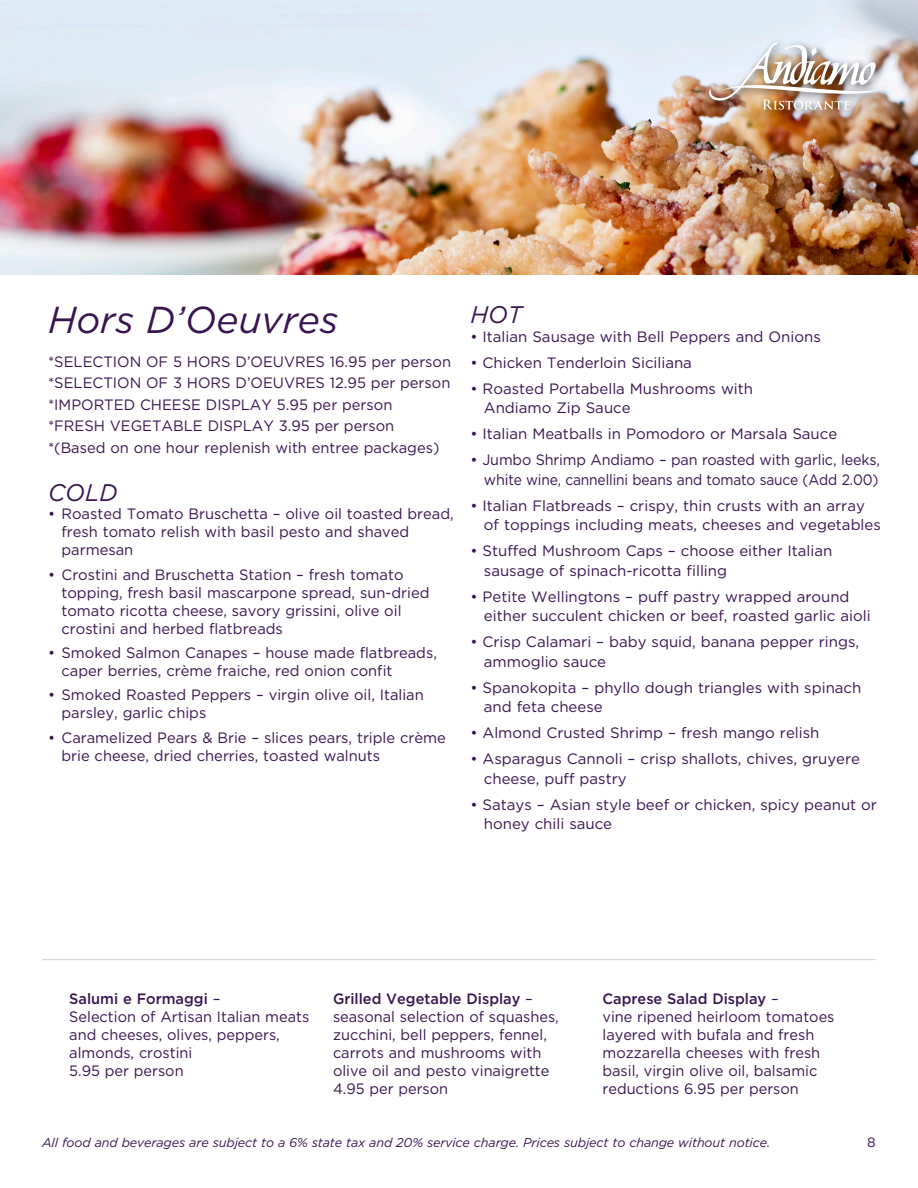
<style>
.page{position:relative;width:918px;height:1188px;background:#fff}
.page>*{position:absolute;margin:0;border:0;box-sizing:border-box;transform-origin:0 0}
._1_Header{font:italic 37.5px "Gotham";color:#381451}
.all_caps__lg{font:italic 24px "Gotham";color:#381451}
.bullets{font:15px/19.5px "Gotham";color:#381451}
.all_caps__lg-2{font:15px/18px "Gotham";color:#381451}
._3_Body{font:15px "Gotham";color:#381451}
.t1{font:13.5px "Gotham";color:#381451}
.t2{font:italic 12.75px "Gotham";letter-spacing:-.01em;color:#381451}
.s1{font-weight:500}
</style>
<div class="page">
<img style="left:0;top:0;width:918px;height:274px">
<div style="left:704px;top:38px;width:188px;height:82px;background:#231f20;opacity:.75"></div>
<img style="left:708px;top:41px;width:176px;height:69px">
<hr style="left:42px;top:959px;width:834px;height:1px;background:#d7cbda">
<p class="_1_Header" style="left:48px;top:296px;width:292px">Hors D’Oeuvres</p>
<p class="_3_Body" style="left:48px;top:352px;width:405px">*SELECTION OF 5 HORS D’OEUVRES 16.95 per person</p>
<p class="_3_Body" style="left:48px;top:374px;width:404px">*SELECTION OF 3 HORS D’OEUVRES 12.95 per person</p>
<p class="_3_Body" style="left:48px;top:395px;width:346px">*IMPORTED CHEESE DISPLAY 5.95 per person</p>
<p class="_3_Body" style="left:48px;top:417px;width:348px">*FRESH VEGETABLE DISPLAY 3.95 per person</p>
<p class="_3_Body" style="left:48px;top:438px;width:393px">*(Based on one hour replenish with entree packages)</p>
<p class="all_caps__lg" style="left:48px;top:477px;width:71px">COLD</p>
<p class="bullets" style="left:62px;top:504px;width:394px;line-height:18px;text-indent:-14px">• Roasted Tomato Bruschetta – olive oil toasted bread, fresh tomato relish with basil pesto and shaved parmesan</p>
<p class="bullets" style="left:62px;top:565px;width:370px;line-height:18px;text-indent:-14px">• Crostini and Bruschetta Station – fresh tomato topping, fresh basil mascarpone spread, sun-dried tomato ricotta cheese, savory grissini, olive oil crostini and herbed flatbreads</p>
<p class="bullets" style="left:62px;top:643px;width:377px;line-height:18px;text-indent:-14px">• Smoked Salmon Canapes – house made flatbreads, caper berries, crème fraiche, red onion confit</p>
<p class="bullets" style="left:62px;top:686px;width:364px;line-height:18px;text-indent:-14px">• Smoked Roasted Peppers – virgin olive oil, Italian parsley, garlic chips</p>
<p class="bullets" style="left:62px;top:728px;width:386px;line-height:18px;text-indent:-14px">• Caramelized Pears &amp; Brie – slices pears, triple crème brie cheese, dried cherries, toasted walnuts</p>
<p class="all_caps__lg" style="left:470px;top:299px;width:54px">HOT</p>
<p class="bullets" style="left:470px;top:327px;width:352px">• Italian Sausage with Bell Peppers and Onions</p>
<p class="bullets" style="left:470px;top:353px;width:223px">• Chicken Tenderloin Siciliana</p>
<p class="bullets" style="left:484px;top:379px;width:271px;text-indent:-14px">• Roasted Portabella Mushrooms with<br>Andiamo Zip Sauce</p>
<p class="bullets" style="left:470px;top:424px;width:368px">• Italian Meatballs in Pomodoro or Marsala Sauce</p>
<p class="bullets" style="left:470px;top:450px;width:411px;text-align:right">• Jumbo Shrimp Andiamo – pan roasted with garlic, leeks, white wine, cannellini beans and tomato sauce (Add 2.00)</p>
<p class="bullets" style="left:484px;top:496px;width:399px;text-indent:-14px">• Italian Flatbreads – crispy, thin crusts with an array of toppings including meats, cheeses and vegetables</p>
<p class="bullets" style="left:484px;top:541px;width:350px;text-indent:-14px">• Stuffed Mushroom Caps – choose either Italian sausage of spinach-ricotta filling</p>
<p class="bullets" style="left:484px;top:587px;width:388px;text-indent:-14px">• Petite Wellingtons – puff pastry wrapped around either succulent chicken or beef, roasted garlic aioli</p>
<p class="bullets" style="left:484px;top:632px;width:377px;text-indent:-14px">• Crisp Calamari – baby squid, banana pepper rings, ammoglio sauce</p>
<p class="bullets" style="left:484px;top:677px;width:379px;text-indent:-14px">• Spanokopita – phyllo dough triangles with spinach and feta cheese</p>
<p class="bullets" style="left:470px;top:723px;width:351px">• Almond Crusted Shrimp – fresh mango relish</p>
<p class="bullets" style="left:484px;top:749px;width:378px;text-indent:-14px">• Asparagus Cannoli – crisp shallots, chives, gruyere cheese, puff pastry</p>
<p class="bullets" style="left:484px;top:794px;width:395px;text-indent:-14px">• Satays – Asian style beef or chicken, spicy peanut or honey chili sauce</p>
<p class="all_caps__lg-2" style="left:69px;top:989px;width:241px"><span class="s1">Salumi e Formaggi</span> –<br>Selection of Artisan Italian meats and cheeses, olives, peppers, almonds, crostini<br>5.95 per person</p>
<p class="all_caps__lg-2" style="left:333px;top:989px;width:227px"><span class="s1">Grilled Vegetable Display</span> – seasonal selection of squashes, zucchini, bell peppers, fennel, carrots and mushrooms with olive oil and pesto vinaigrette<br>4.95 per person</p>
<p class="all_caps__lg-2" style="left:603px;top:989px;width:234px"><span class="s1">Caprese Salad Display</span> –<br>vine ripened heirloom tomatoes layered with bufala and fresh mozzarella cheeses with fresh basil, virgin olive oil, balsamic reductions 6.95 per person</p>
<p class="t2" style="left:42px;top:1134px;width:730px">All food and beverages are subject to a 6% state tax and 20% service charge. Prices subject to change without notice.</p>
<p class="t1" style="left:867px;top:1133px;width:10px">8</p>
</div>
